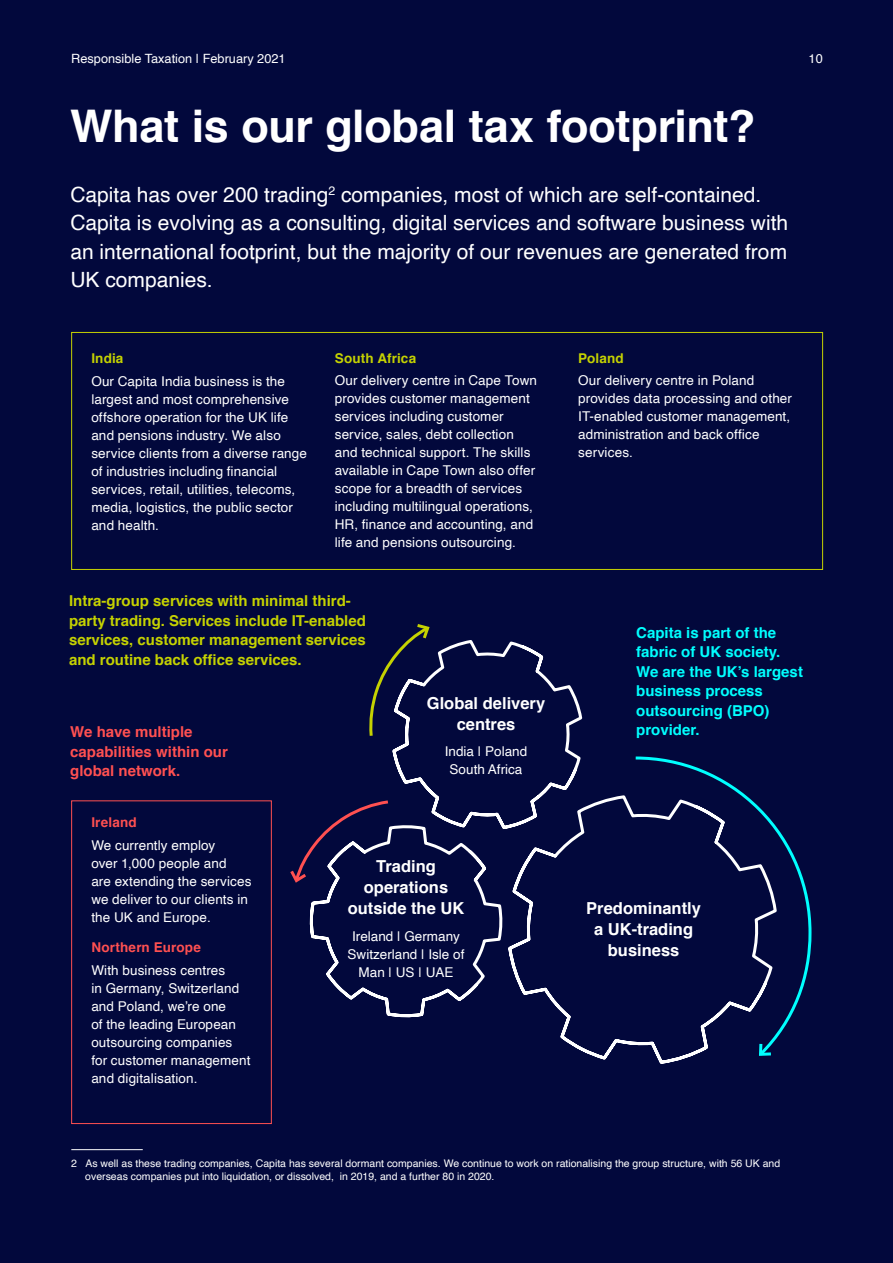
<style>
.page{position:relative;width:893px;height:1263px;background:#02083c}
.page>*{position:absolute;margin:0;border:0;box-sizing:border-box;transform-origin:0 0}
.t1{font:700 45px "Helvetica";letter-spacing:-.005em;color:#fff}
.t2{font:21px/28.5px "Helvetica";color:#fff}
.t3{font:700 16.5px/21px "Helvetica";color:#fff;text-align:center}
.t4{font:700 15px/19.5px "Helvetica";color:#c5d201}
.t5{font:700 15px/19.5px "Helvetica";color:#0ff}
.t6{font:700 15px/19.5px "Helvetica";color:#ff5051}
.t7{font:13.5px/18px "Helvetica";letter-spacing:.01em;color:#fff}
.t8{font:700 13.5px "Helvetica";letter-spacing:.01em;color:#c5d201}
.t9{font:700 13.5px "Helvetica";letter-spacing:.01em;color:#ff5051}
.t10{font:12.75px "Helvetica";color:#fff}
.t11{font:10.5px/13.5px "Helvetica";color:#fff}
</style>
<div class="page">
<hr style="left:71px;top:1149px;width:72px;height:1px;background:#fff">
<svg style="left:560px;top:795px;width:126px;height:269px"></svg>
<svg style="left:633px;top:756px;width:179px;height:302px"></svg>
<svg style="left:757px;top:1041px;width:17px;height:16px"></svg>
<svg style="left:290px;top:624px;width:294px;height:393px"></svg>
<div style="left:71px;top:332px;width:752px;height:238px;border:1px solid #c5d201"></div>
<div style="left:71px;top:800px;width:201px;height:324px;border:1px solid #ff5051"></div>
<p class="t10" style="left:71px;top:48px;width:216px">Responsible Taxation | February 2021</p>
<p class="t10" style="left:809px;top:48px;width:16px">10</p>
<h1 class="t1" style="left:70px;top:90px;width:687px">What is our global tax footprint?</h1>
<p class="t2" style="left:70px;top:181px;width:719px">Capita has over 200 trading<sup>2</sup> companies, most of which are self-contained.<br>Capita is evolving as a consulting, digital services and software business with an international footprint, but the majority of our revenues are generated from UK companies.</p>
<p class="t8" style="left:91px;top:348px;width:34px">India</p>
<p class="t7" style="left:91px;top:372px;width:217px">Our Capita India business is the largest and most comprehensive offshore operation for the UK life and pensions industry. We also service clients from a diverse range of industries including financial services, retail, utilities, telecoms, media, logistics, the public sector and health.</p>
<p class="t8" style="left:335px;top:348px;width:83px">South Africa</p>
<p class="t7" style="left:335px;top:372px;width:204px">Our delivery centre in Cape Town provides customer management services including customer service, sales, debt collection and technical support. The skills available in Cape Town also offer scope for a breadth of services including multilingual operations,<br>HR, finance and accounting, and life and pensions outsourcing.</p>
<p class="t8" style="left:578px;top:347px;width:47px">Poland</p>
<p class="t7" style="left:578px;top:372px;width:215px">Our delivery centre in Poland provides data processing and other<br>IT-enabled customer management, administration and back office services.</p>
<p class="t4" style="left:69px;top:591px;width:298px">Intra-group services with minimal third&shy;party trading. Services include IT-enabled services, customer management services and routine back office services.</p>
<p class="t5" style="left:636px;top:623px;width:168px">Capita is part of the fabric of UK society.<br>We are the UK’s largest business process outsourcing (BPO)</p>
<p class="t3" style="left:427px;top:692px;width:120px">Global delivery centres</p>
<p class="t7" style="left:445px;top:743px;width:84px;text-align:center">India | Poland<br>South Africa</p>
<p class="t6" style="left:70px;top:722px;width:124px">We have multiple</p>
<p class="t5" style="left:636px;top:720px;width:65px">provider.</p>
<p class="t6" style="left:70px;top:742px;width:159px">capabilities within our global network.</p>
<p class="t9" style="left:91px;top:812px;width:47px">Ireland</p>
<p class="t7" style="left:91px;top:836px;width:162px">We currently employ<br>over 1,000 people and<br>are extending the services we deliver to our clients in the UK and Europe.</p>
<p class="t9" style="left:91px;top:937px;width:111px">Northern Europe</p>
<p class="t7" style="left:91px;top:961px;width:161px">With business centres<br>in Germany, Switzerland and Poland, we’re one<br>of the leading European outsourcing companies for customer management and digitalisation.</p>
<p class="t3" style="left:348px;top:856px;width:118px">Trading operations outside the UK</p>
<p class="t7" style="left:348px;top:927px;width:118px;text-align:center">Ireland | Germany<br>Switzerland | Isle of<br>Man | US | UAE</p>
<p class="t3" style="left:586px;top:898px;width:116px">Predominantly a UK-trading business</p>
<p class="t11" style="left:85px;top:1157px;width:696px;text-indent:-14px">2 As well as these trading companies, Capita has several dormant companies. We continue to work on rationalising the group structure, with 56 UK and overseas companies put into liquidation, or dissolved, in 2019, and a further 80 in 2020.</p>
</div>
